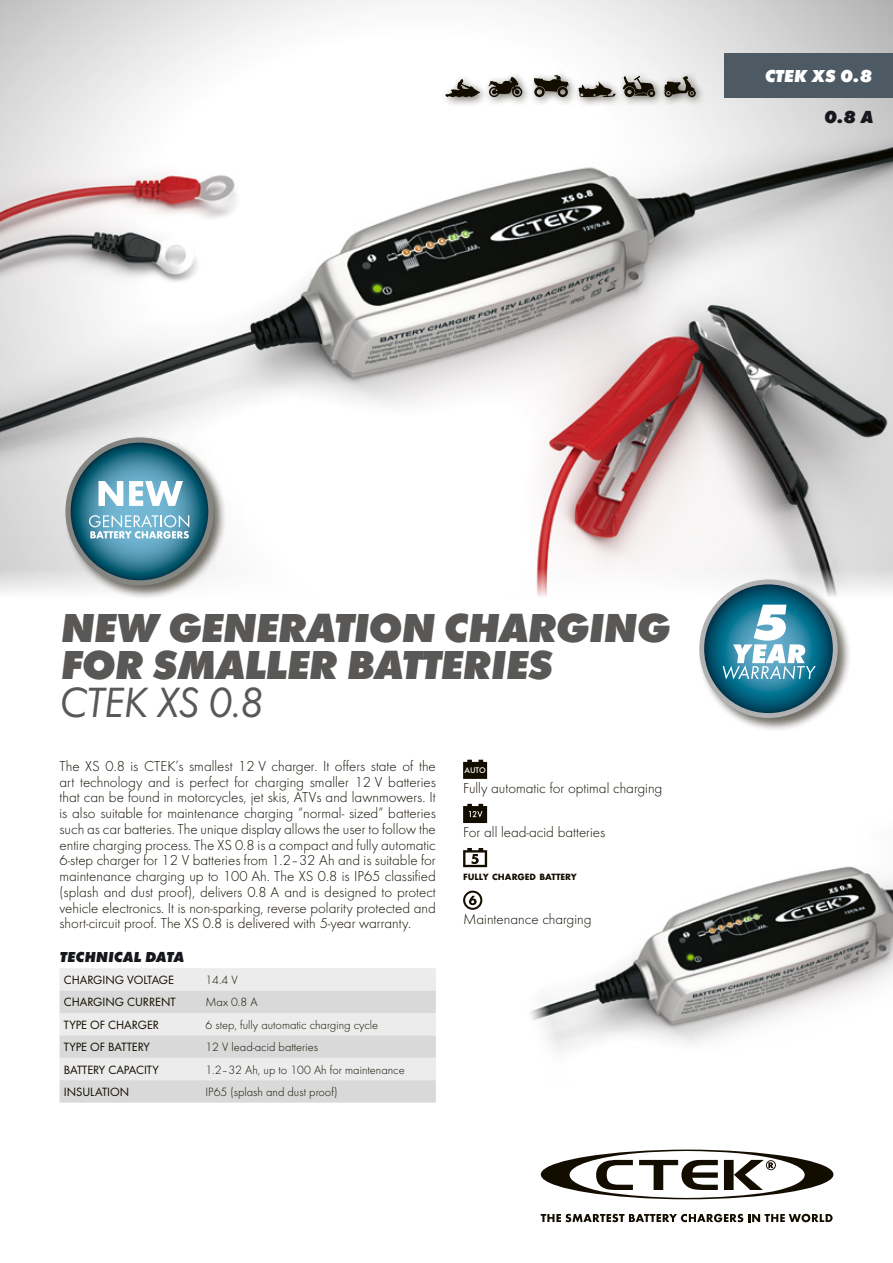
<style>
.page{position:relative;width:893px;height:1263px;background:#fff}
.page>*{position:absolute;margin:0;border:0;box-sizing:border-box;transform-origin:0 0}
.t1{font:43.95px "Futura Boo Obl";letter-spacing:-.025em;color:#595856}
.t2{font:italic 700 expanded 42px/37.5px "Futura";letter-spacing:-.025em;color:#595856}
.t3{font:italic 700 expanded 18px "Futura";color:#fff}
.t4{font:italic 700 expanded 18px "Futura";color:#16181d}
.t5{font:300 15px/15.8px "Futura";color:#130d00;text-align:justify}
.t6{font:italic 700 expanded 15px "Futura";color:#16181d}
.t7{font:300 12.45px "Futura";color:#130d00}
.t8{font:12.45px "Futura Boo";color:#130d00}
.t9{font:700 9.45px "Futura";color:#130d00}
.t10{font:500 8.55px "Futura";color:#fff}
</style>
<div class="page">
<img style="left:0;top:0;width:893px;height:597px">
<div style="left:724px;top:53px;width:169px;height:45px;background:#4d5a63"></div>
<div style="left:64px;top:435px;width:163px;height:164px;background:#130d00;opacity:.6"></div>
<svg style="left:65px;top:435px;width:148px;height:153px;background:#77a0ad"></svg>
<svg style="left:541px;top:1149px;width:292px;height:50px"></svg>
<svg style="left:541px;top:1214px;width:292px;height:8px"></svg>
<img style="left:576px;top:882px;width:317px;height:163px">
<svg style="left:530px;top:995px;width:46px;height:56px"></svg>
<svg style="left:693px;top:950px;width:200px;height:95px"></svg>
<svg style="left:775px;top:866px;width:118px;height:16px"></svg>
<div style="left:440px;top:70px;width:265px;height:37px;background:#130d00;opacity:.6"></div>
<svg style="left:534px;top:75px;width:35px;height:22px"></svg>
<svg style="left:578px;top:81px;width:38px;height:16px"></svg>
<svg style="left:623px;top:76px;width:32px;height:21px"></svg>
<svg style="left:488px;top:77px;width:34px;height:20px"></svg>
<svg style="left:664px;top:76px;width:32px;height:21px"></svg>
<svg style="left:445px;top:79px;width:36px;height:18px"></svg>
<div style="left:697px;top:577px;width:154px;height:155px;background:#130d00;opacity:.6"></div>
<svg style="left:697px;top:577px;width:141px;height:143px"></svg>
<svg style="left:60px;top:968px;width:376px;height:134px;background:#e2e2e2"></svg>
<svg style="left:463px;top:760px;width:24px;height:19px"></svg>
<svg style="left:463px;top:804px;width:24px;height:19px"></svg>
<svg style="left:463px;top:848px;width:24px;height:19px"></svg>
<svg style="left:463px;top:891px;width:19px;height:19px"></svg>
<p class="t3" style="left:764px;top:65px;width:109px">CTEK XS 0.8</p>
<p class="t4" style="left:824px;top:106px;width:51px">0.8 A</p>
<h2 class="t2" style="left:60px;top:608px;width:611px">NEW GENERATION CHARGING<br>FOR SMALLER BATTERIES</h2>
<h1 class="t1" style="left:60px;top:676px;width:206px">CTEK XS 0.8</h1>
<p class="t5" style="left:60px;top:758px;width:378px">The XS 0.8 is CTEK’s smallest 12 V charger. It offers state of the art technology and is perfect for charging smaller 12 V batteries that can be found in motorcycles, jet skis, ATVs and lawnmowers. It is also suitable for maintenance charging “normal- sized” batteries such as car batteries. The unique display allows the user to follow the entire charging process. The XS 0.8 is a compact and fully automatic 6-step charger for 12 V batteries from 1.2–32 Ah and is suitable for maintenance charging up to 100 Ah. The XS 0.8 is IP65 classified (splash and dust proof), delivers 0.8 A and is designed to protect vehicle electronics. It is non-sparking, reverse polarity protected and short-circuit proof. The XS 0.8 is delivered with 5-year warranty.</p>
<p class="t6" style="left:60px;top:948px;width:126px">TECHNICAL DATA</p>
<p class="t8" style="left:64px;top:972px;width:112px">CHARGING VOLTAGE</p>
<p class="t7" style="left:205px;top:973px;width:34px">14.4 V</p>
<p class="t8" style="left:64px;top:995px;width:113px">CHARGING CURRENT</p>
<p class="t7" style="left:205px;top:995px;width:54px">Max 0.8 A</p>
<p class="t8" style="left:64px;top:1017px;width:97px">TYPE OF CHARGER</p>
<p class="t7" style="left:205px;top:1018px;width:174px">6 step, fully automatic charging cycle</p>
<p class="t8" style="left:64px;top:1040px;width:88px">TYPE OF BATTERY</p>
<p class="t7" style="left:205px;top:1040px;width:114px">12 V lead-acid batteries</p>
<p class="t8" style="left:64px;top:1062px;width:97px">BATTERY CAPACITY</p>
<p class="t7" style="left:205px;top:1062px;width:201px">1.2–32 Ah, up to 100 Ah for maintenance</p>
<p class="t8" style="left:64px;top:1084px;width:67px">INSULATION</p>
<p class="t7" style="left:205px;top:1085px;width:133px">IP65 (splash and dust proof)</p>
<p class="t10" style="left:464px;top:765px;width:23px">AUTO</p>
<p class="t5" style="left:463px;top:780px;width:201px">Fully automatic for optimal charging</p>
<p class="t5" style="left:463px;top:824px;width:144px">For all lead-acid batteries</p>
<p class="t9" style="left:463px;top:871px;width:115px">FULLY CHARGED BATTERY</p>
<p class="t5" style="left:463px;top:911px;width:130px">Maintenance charging</p>
</div>
